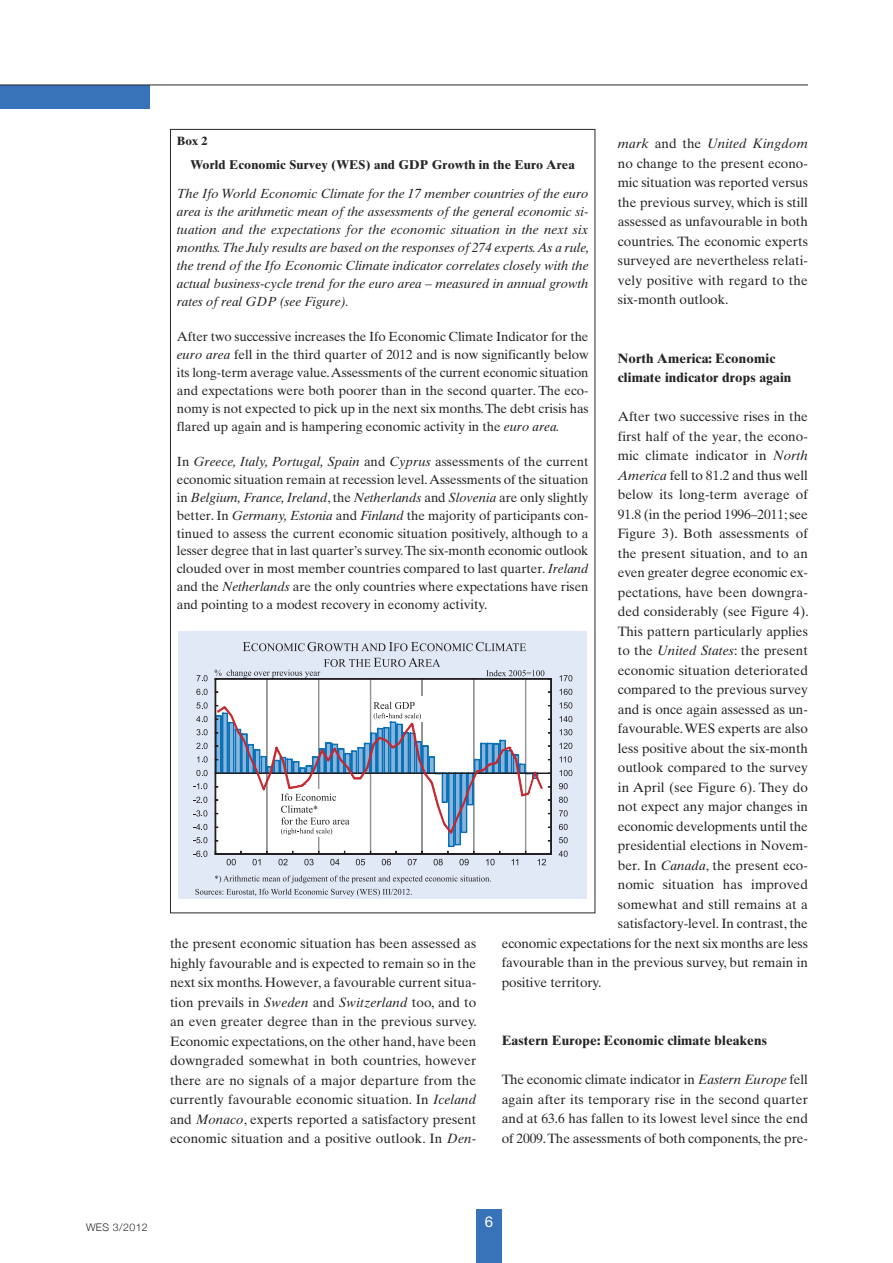
<style>
.page{position:relative;width:893px;height:1263px;background:#fff}
.page>*{position:absolute;margin:0;border:0;box-sizing:border-box;transform-origin:0 0}
.t1{font:15px "Helvetica Neue LT Std";color:#fff}
.t2{font:13.5px/19.5px "Times Ten";color:#272627;text-align:justify}
.t3{font:700 13.5px/19.5px "Times Ten";letter-spacing:.01em;color:#272627}
.t4{font:13.2px/17.9px "Times Ten";letter-spacing:-.005em;color:#272627;text-align:justify}
.t5{font:italic 13.2px/17.9px "Times Ten";letter-spacing:-.005em;color:#272627;text-align:justify}
.t6{font:700 12.75px "Times Ten";letter-spacing:.01em;color:#272627}
.t7{font:700 12px "Times Ten";color:#272627}
.t8{font:300 10.5px "Helvetica Neue";letter-spacing:.04em;color:#272627}
.s1{font-style:italic}
.s2{font-size:13.5px}
</style>
<div class="page">
<div style="left:476px;top:1209px;width:26px;height:54px;background:#3873b9"></div>
<div style="left:0;top:85px;width:149px;height:23px;background:#3873b9"></div>
<hr style="left:0;top:85px;width:808px;height:1px;background:#272627">
<div style="left:179px;top:631px;width:408px;height:268px;background:#e1e9f6"></div>
<svg style="left:214px;top:678px;width:337px;height:177px;background:#efefef"></svg>
<hr style="left:551px;top:678px;width:1px;height:176px;background:#231f20">
<hr style="left:215px;top:678px;width:1px;height:176px;background:#231f20">
<svg style="left:559px;top:851px;width:9px;height:6px"></svg>
<svg style="left:559px;top:837px;width:9px;height:6px"></svg>
<svg style="left:559px;top:824px;width:9px;height:6px"></svg>
<svg style="left:559px;top:810px;width:9px;height:6px"></svg>
<svg style="left:559px;top:797px;width:9px;height:6px"></svg>
<svg style="left:559px;top:783px;width:9px;height:6px"></svg>
<svg style="left:559px;top:770px;width:13px;height:6px"></svg>
<svg style="left:559px;top:756px;width:13px;height:6px"></svg>
<svg style="left:559px;top:743px;width:13px;height:6px"></svg>
<svg style="left:559px;top:729px;width:13px;height:6px"></svg>
<svg style="left:559px;top:716px;width:13px;height:6px"></svg>
<svg style="left:559px;top:702px;width:13px;height:6px"></svg>
<svg style="left:559px;top:689px;width:13px;height:6px"></svg>
<svg style="left:559px;top:675px;width:13px;height:6px"></svg>
<svg style="left:193px;top:851px;width:14px;height:6px"></svg>
<svg style="left:193px;top:837px;width:14px;height:6px"></svg>
<svg style="left:193px;top:824px;width:14px;height:6px"></svg>
<svg style="left:193px;top:810px;width:14px;height:6px"></svg>
<svg style="left:193px;top:797px;width:14px;height:6px"></svg>
<svg style="left:193px;top:783px;width:14px;height:6px"></svg>
<svg style="left:196px;top:770px;width:12px;height:6px"></svg>
<svg style="left:197px;top:756px;width:11px;height:6px"></svg>
<svg style="left:196px;top:743px;width:12px;height:6px"></svg>
<svg style="left:196px;top:729px;width:12px;height:6px"></svg>
<svg style="left:196px;top:716px;width:12px;height:6px"></svg>
<svg style="left:196px;top:702px;width:12px;height:7px"></svg>
<svg style="left:196px;top:689px;width:12px;height:6px"></svg>
<svg style="left:197px;top:675px;width:11px;height:6px"></svg>
<svg style="left:243px;top:642px;width:283px;height:9px"></svg>
<svg style="left:195px;top:889px;width:217px;height:7px"></svg>
<svg style="left:215px;top:658px;width:225px;height:21px"></svg>
<svg style="left:486px;top:670px;width:65px;height:9px"></svg>
<svg style="left:215px;top:875px;width:276px;height:8px"></svg>
<div style="left:419px;top:696px;width:7px;height:26px;background:#fff"></div>
<svg style="left:215px;top:702px;width:337px;height:163px;background:#d4dbe4"></svg>
<p class="t7" style="left:177px;top:136px;width:32px">Box 2</p>
<p class="t6" style="left:191px;top:159px;width:386px">World Economic Survey (WES) and GDP Growth in the Euro Area</p>
<p class="t5" style="left:177px;top:186px;width:414px">The Ifo World Economic Climate for the 17 member countries of the euro area is the arithmetic mean of the assessments of the general economic si&shy;tuation and the expectations for the economic situation in the next six months. The July results are based on the responses of 274 experts. As a rule, the trend of the Ifo Economic Climate indicator correlates closely with the actual business-cycle trend for the euro area – measured in annual growth rates of real GDP (see Figure).</p>
<p class="t4" style="left:177px;top:329px;width:413px">After two successive increases the Ifo Economic Climate Indicator for the <span class="s1">euro area</span> fell in the third quarter of 2012 and is now significantly below its long-term average value. Assessments of the current economic situation and expectations were both poorer than in the second quarter. The eco&shy;nomy is not expected to pick up in the next six months. The debt crisis has flared up again and is hampering economic activity in the <span class="s1">euro area.</span></p>
<p class="t4" style="left:177px;top:454px;width:413px">In <span class="s1">Greece, Italy, Portugal, Spain</span> and <span class="s1">Cyprus</span> assessments of the current economic situation remain at recession level. Assessments of the situation in <span class="s1">Belgium, France, Ireland</span>, the <span class="s1">Netherlands</span> and <span class="s1">Slovenia</span> are only slightly better. In <span class="s1">Germany, Estonia</span> and <span class="s1">Finland</span> the majority of participants con&shy;tinued to assess the current economic situation positively, although to a lesser degree that in last quarter’s survey. The six-month economic outlook clouded over in most member countries compared to last quarter. <span class="s1">Ireland </span>and the <span class="s1">Netherlands</span> are the only countries where expectations have risen and pointing to a modest recovery in economy <span class="s2">activity.</span></p>
<p class="t2" style="left:618px;top:135px;width:192px"><span class="s1">mark</span> and the <span class="s1">United Kingdom </span>no change to the present econo&shy;mic situation was reported versus the previous survey, which is still assessed as unfavourable in both countries. The economic experts surveyed are nevertheless relati&shy;vely positive with regard to the six-month outlook.</p>
<p class="t3" style="left:618px;top:350px;width:175px">North America: Economic climate indicator drops again</p>
<p class="t2" style="left:618px;top:408px;width:192px">After two successive rises in the</p>
<p class="t2" style="left:618px;top:428px;width:192px">first half of the year, the econo-</p>
<p class="t2" style="left:618px;top:447px;width:192px">mic climate indicator in <span class="s1">North</span></p>
<p class="t2" style="left:618px;top:467px;width:192px"><span class="s1">America</span> fell to 81.2 and thus well</p>
<p class="t2" style="left:618px;top:486px;width:192px">below its long-term average of</p>
<p class="t2" style="left:618px;top:506px;width:192px">91.8 (in the period 1996–2011; see</p>
<p class="t2" style="left:618px;top:525px;width:192px">Figure 3). Both assessments of</p>
<p class="t2" style="left:618px;top:545px;width:192px">the present situation, and to an</p>
<p class="t2" style="left:618px;top:564px;width:192px">even greater degree economic ex-</p>
<p class="t2" style="left:618px;top:584px;width:192px">pectations, have been downgra-</p>
<p class="t2" style="left:618px;top:603px;width:192px">ded considerably (see Figure 4).</p>
<p class="t2" style="left:618px;top:623px;width:192px">This pattern particularly applies</p>
<p class="t2" style="left:618px;top:642px;width:192px">to the <span class="s1">United States</span>: the present</p>
<p class="t2" style="left:618px;top:662px;width:192px">economic situation deteriorated</p>
<p class="t2" style="left:618px;top:681px;width:192px">compared to the previous survey</p>
<p class="t2" style="left:618px;top:701px;width:192px">and is once again assessed as un-</p>
<p class="t2" style="left:618px;top:720px;width:192px">favourable. WES experts are also</p>
<p class="t2" style="left:618px;top:740px;width:192px">less positive about the six-month</p>
<p class="t2" style="left:618px;top:759px;width:192px">outlook compared to the survey</p>
<p class="t2" style="left:618px;top:779px;width:192px">in April (see Figure 6). They do</p>
<p class="t2" style="left:618px;top:798px;width:192px">not expect any major changes in</p>
<p class="t2" style="left:618px;top:818px;width:192px">economic developments until the</p>
<p class="t2" style="left:618px;top:837px;width:192px">presidential elections in Novem-</p>
<p class="t2" style="left:618px;top:857px;width:192px">ber. In <span class="s1">Canada</span>, the present eco-</p>
<p class="t2" style="left:618px;top:876px;width:192px">nomic situation has improved</p>
<p class="t2" style="left:618px;top:896px;width:192px">somewhat and still remains at a</p>
<p class="t2" style="left:618px;top:915px;width:192px">satisfactory-level. In contrast, the</p>
<p class="t2" style="left:502px;top:935px;width:308px">economic expectations for the next six months are less</p>
<p class="t2" style="left:502px;top:954px;width:308px">favourable than in the previous survey, but remain in</p>
<p class="t2" style="left:502px;top:974px;width:101px">positive territory.</p>
<p class="t2" style="left:170px;top:935px;width:308px">the present economic situation has been assessed as highly favourable and is expected to remain so in the next six months. However, a favourable current situa&shy;tion prevails in <span class="s1">Sweden</span> and <span class="s1">Switzerland</span> too, and to an even greater degree than in the previous survey.<br>Economic expectations, on the other hand, have been downgraded somewhat in both countries, however there are no signals of a major departure from the currently favourable economic situation. In <span class="s1">Iceland </span>and <span class="s1">Monaco</span>, experts reported a satisfactory present economic situation and a positive outlook. In <span class="s1">Den-</span></p>
<p class="t3" style="left:502px;top:1032px;width:267px">Eastern Europe: Economic climate bleakens</p>
<p class="t2" style="left:502px;top:1071px;width:308px">The economic climate indicator in <span class="s1">Eastern Europe</span> fell again after its temporary rise in the second quarter and at 63.6 has fallen to its lowest level since the end of 2009. The assessments of both components, the pre-</p>
<p class="t8" style="left:86px;top:1221px;width:63px">WES 3/2012</p>
<p class="t1" style="left:485px;top:1216px;width:10px">6</p>
</div>
